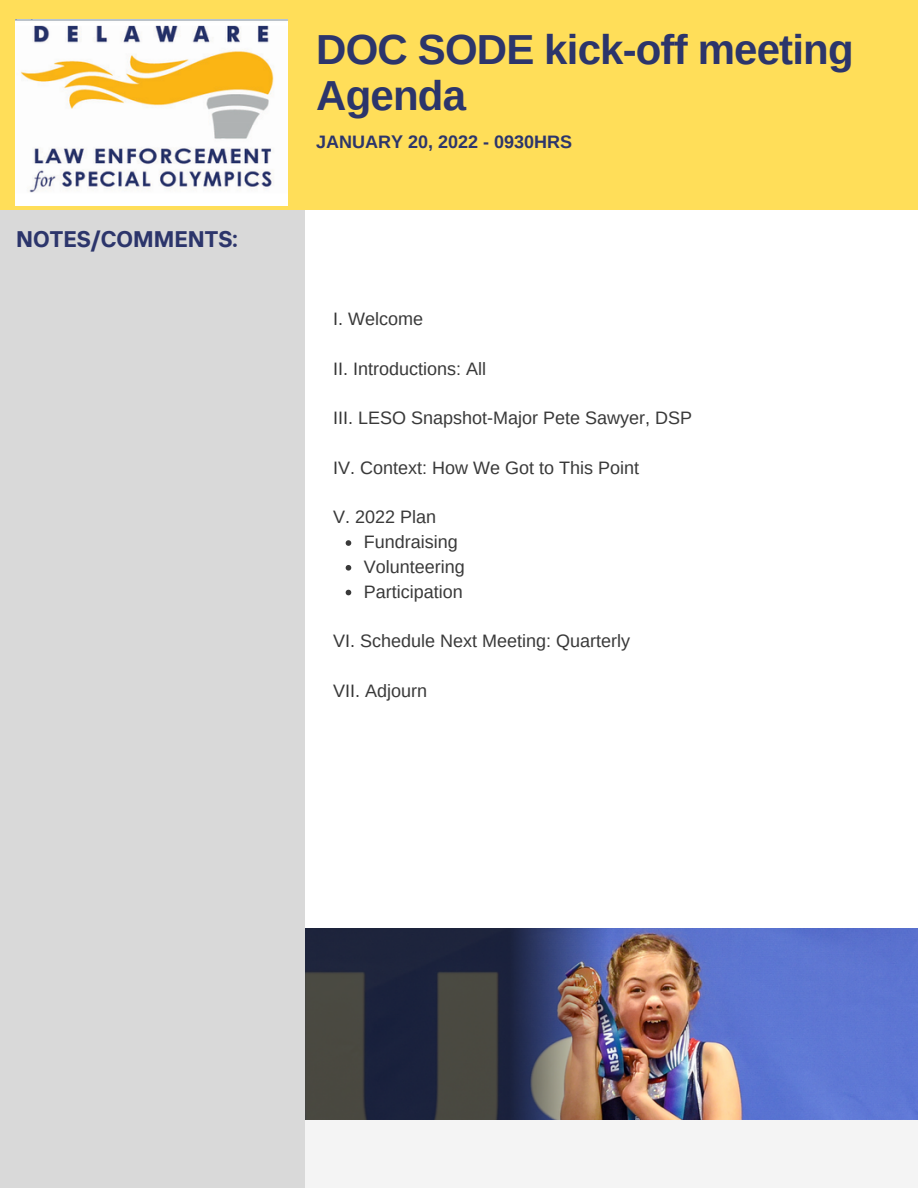
<style>
.page{position:relative;width:918px;height:1188px;background:#fff}
.page>*{position:absolute;margin:0;border:0;box-sizing:border-box;transform-origin:0 0}
.t1{font:700 42px/46.2px "Arimo";letter-spacing:-.02em;color:#2c356b}
.t2{font:700 22.5px "TT Interphases";color:#2c356b}
.t3{font:18px "Arimo";color:#393939}
.t4{font:700 18px "Arimo";color:#2c356b}
</style>
<div class="page">
<div style="left:0;top:0;width:918px;height:210px;background:#ffde59"></div>
<div style="left:0;top:210px;width:305px;height:978px;background:#d9d9d9"></div>
<div style="left:305px;top:1120px;width:613px;height:68px;background:#f4f4f4"></div>
<img style="left:15px;top:20px;width:272px;height:186px">
<img style="left:305px;top:928px;width:613px;height:191px">
<svg style="left:346px;top:540px;width:5px;height:6px"></svg>
<svg style="left:346px;top:565px;width:5px;height:6px"></svg>
<svg style="left:346px;top:590px;width:5px;height:5px"></svg>
<p class="t2" style="left:16px;top:224px;width:223px">NOTES/COMMENTS:</p>
<p class="t1" style="left:316px;top:27px;width:539px">DOC SODE kick-off meeting<br>Agenda</p>
<p class="t4" style="left:316px;top:132px;width:257px">JANUARY 20, 2022 - 0930HRS</p>
<p class="t3" style="left:333px;top:309px;width:91px">I. Welcome</p>
<p class="t3" style="left:333px;top:359px;width:154px">II. Introductions: All</p>
<p class="t3" style="left:333px;top:408px;width:360px">III. LESO Snapshot-Major Pete Sawyer, DSP</p>
<p class="t3" style="left:333px;top:458px;width:307px">IV. Context: How We Got to This Point</p>
<p class="t3" style="left:333px;top:507px;width:104px">V. 2022 Plan</p>
<p class="t3" style="left:364px;top:532px;width:96px">Fundraising</p>
<p class="t3" style="left:364px;top:557px;width:103px">Volunteering</p>
<p class="t3" style="left:364px;top:581px;width:100px">Participation</p>
<p class="t3" style="left:333px;top:631px;width:298px">VI. Schedule Next Meeting: Quarterly</p>
<p class="t3" style="left:333px;top:680px;width:95px">VII. Adjourn</p>
</div>
